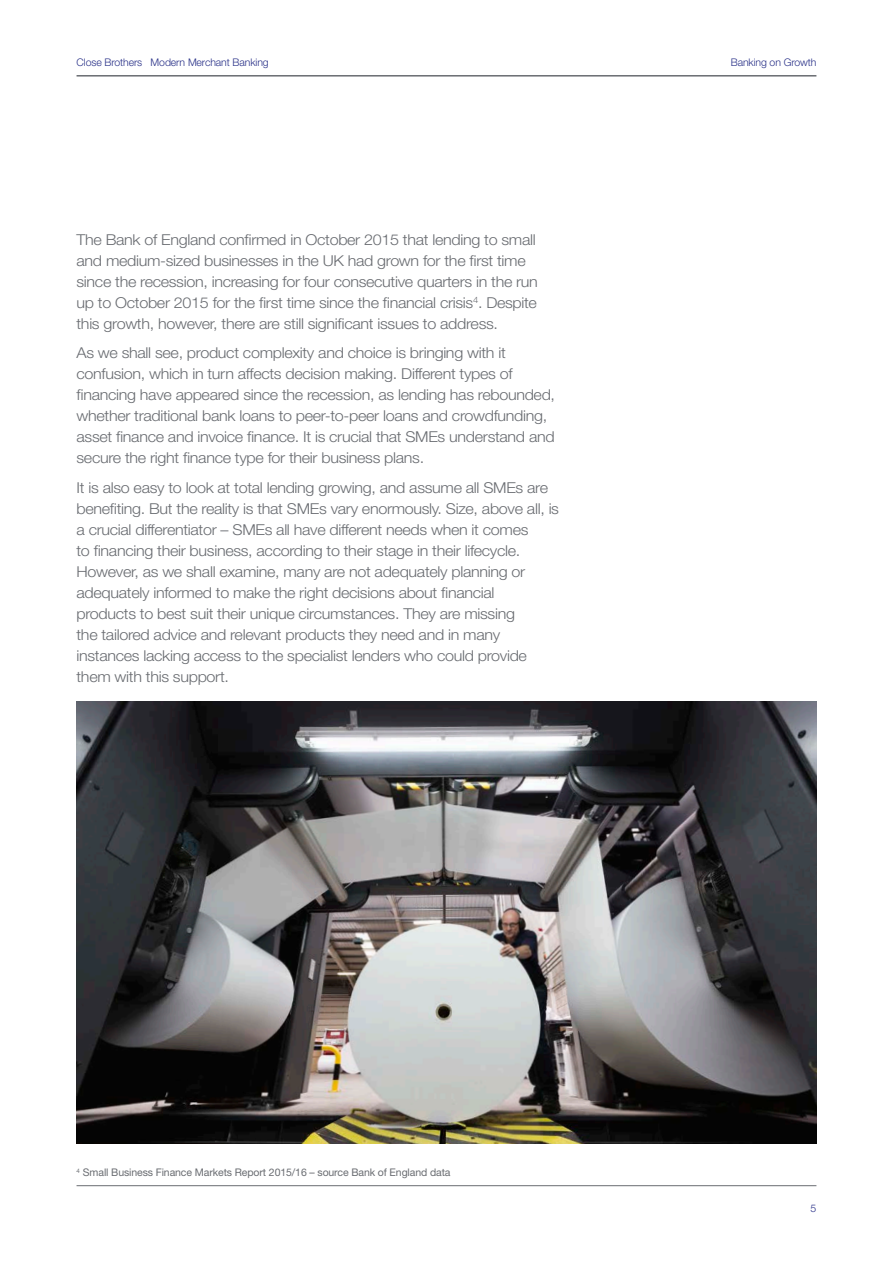
<style>
.page{position:relative;width:893px;height:1263px;background:#fff}
.page>*{position:absolute;margin:0;border:0;box-sizing:border-box;transform-origin:0 0}
.t1{font:300 15px/21px "Helvetica Neue LT Std";letter-spacing:-.02em;color:#696c71;scale:1.08 1}
.t2{font:10.5px "Helvetica Neue LT Std";letter-spacing:-.01em;color:#696c71}
.t3{font:300 10.5px "Helvetica Neue LT Std";letter-spacing:-.01em;color:#293188}
</style>
<div class="page">
<hr style="left:77px;top:75px;width:739px;height:2px;background:#696c71">
<hr style="left:77px;top:1185px;width:739px;height:1px;background:#696c71">
<img style="left:77px;top:702px;width:739px;height:442px">
<p class="t3" style="left:77px;top:56px;width:194px">Close Brothers Modern Merchant Banking</p>
<p class="t3" style="left:731px;top:56px;width:87px">Banking on Growth</p>
<p class="t1" style="left:77px;top:228px;width:429px">The Bank of England confirmed in October 2015 that lending to small and medium-sized businesses in the UK had grown for the first time since the recession, increasing for four consecutive quarters in the run up to October 2015 for the first time since the financial crisis<sup>4</sup>. Despite this growth, however, there are still significant issues to address.</p>
<p class="t1" style="left:77px;top:342px;width:445px">As we shall see, product complexity and choice is bringing with it confusion, which in turn affects decision making. Different types of financing have appeared since the recession, as lending has rebounded, whether traditional bank loans to peer-to-peer loans and crowdfunding, asset finance and invoice finance. It is crucial that SMEs understand and secure the right finance type for their business plans.</p>
<p class="t1" style="left:77px;top:476px;width:448px">It is also easy to look at total lending growing, and assume all SMEs are benefiting. But the reality is that SMEs vary enormously. Size, above all, is a crucial differentiator – SMEs all have different needs when it comes<br>to financing their business, according to their stage in their lifecycle.<br>However, as we shall examine, many are not adequately planning or adequately informed to make the right decisions about financial<br>products to best suit their unique circumstances. They are missing<br>the tailored advice and relevant products they need and in many instances lacking access to the specialist lenders who could provide them with this support.</p>
<p class="t2" style="left:77px;top:1166px;width:375px"><sup>4</sup> Small Business Finance Markets Report 2015/16 – source Bank of England data</p>
<p class="t3" style="left:811px;top:1202px;width:7px">5</p>
</div>
